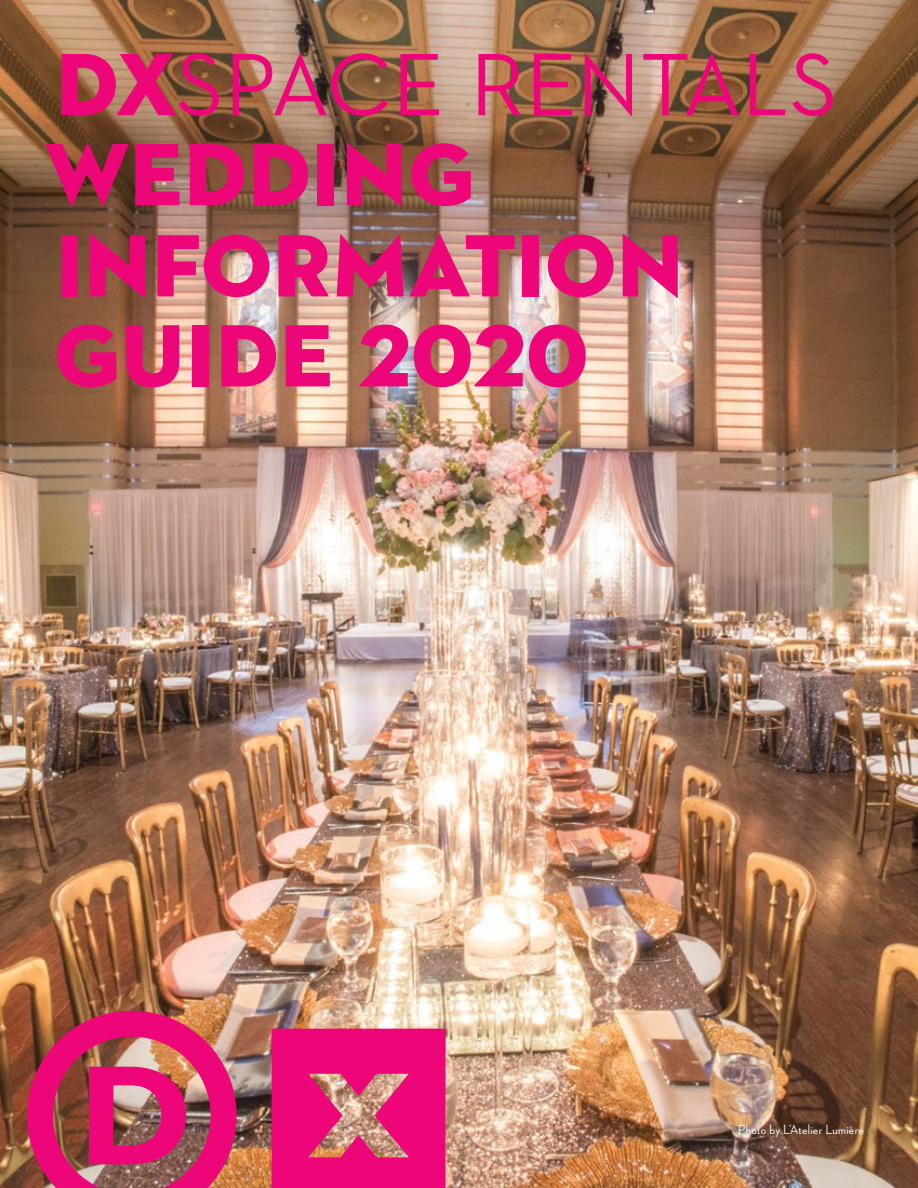
<style>
.page{position:relative;width:918px;height:1188px;background:#fff}
.page>*{position:absolute;margin:0;border:0;box-sizing:border-box;transform-origin:0 0}
.t1{font:90px/90.6px "Neutraface 2 Display Titling";letter-spacing:.015em;color:#ed0677}
.t2{font:90px "Neutraface 2 Text";color:#ed0677}
.t3{font:500 13.5px "Neutraface 2 Display";letter-spacing:.025em;color:#fff}
.s1{font-family:"Neutraface 2 Display Titling"}
</style>
<div class="page">
<img style="left:0;top:0;width:918px;height:1188px">
<img style="left:27px;top:1011px;width:210px;height:177px">
<svg style="left:272px;top:1029px;width:174px;height:159px;background:#e72079"></svg>
<p class="t2" style="left:56px;top:29px;width:783px"><span class="s1">DX</span>SPACE RENTALS</p>
<p class="t1" style="left:45px;top:130px;width:640px">WEDDING<br>INFORMATION<br>GUIDE 2020</p>
<p class="t3" style="left:738px;top:1122px;width:127px">Photo by L’Atelier Lumière</p>
</div>
